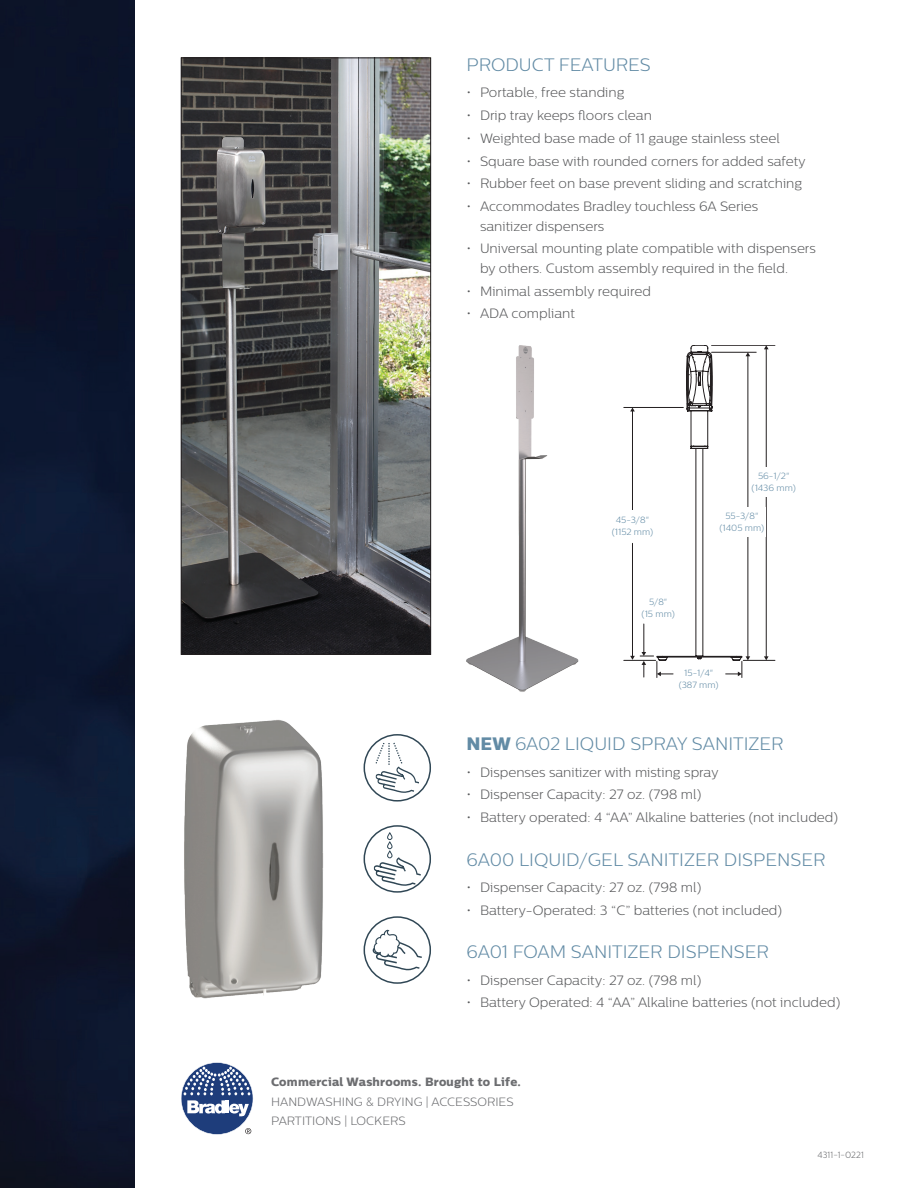
<style>
.page{position:relative;width:918px;height:1188px;background:#fff}
.page>*{position:absolute;margin:0;border:0;box-sizing:border-box;transform-origin:0 0}
.subhead{font:300 18px "Centrale Sans";color:#628ba5}
.t1{font:300 13.5px/19.5px "Centrale Sans";color:#57585a}
.product_lines{font:300 12px/19.5px "Centrale Sans";color:#6c6d70}
.uvp_statement{font:12px "Centrale Sans X Bold";letter-spacing:.02em;color:#6c6d70}
.dims{font:300 9px/12px "Centrale Sans";color:#628ba5;text-align:center}
.lit_number{font:300 9px "Centrale Sans";color:#6c6d70}
.s1{font-family:"Centrale Sans X Bold";font-weight:400}
</style>
<div class="page">
<img style="left:0;top:0;width:135px;height:1188px">
<img style="left:184px;top:720px;width:139px;height:279px">
<svg style="left:181px;top:1062px;width:72px;height:73px"></svg>
<hr style="left:624px;top:660px;width:32px;height:1px;background:#231f20">
<hr style="left:624px;top:407px;width:59px;height:1px;background:#231f20">
<hr style="left:766px;top:349px;width:1px;height:124px;background:#231f20">
<svg style="left:764px;top:346px;width:5px;height:3px"></svg>
<hr style="left:766px;top:492px;width:1px;height:165px;background:#231f20">
<svg style="left:764px;top:656px;width:5px;height:4px"></svg>
<hr style="left:743px;top:660px;width:32px;height:1px;background:#231f20">
<hr style="left:712px;top:345px;width:63px;height:1px;background:#231f20">
<hr style="left:712px;top:352px;width:44px;height:1px;background:#231f20">
<svg style="left:630px;top:345px;width:120px;height:333px"></svg>
<div style="left:601px;top:511px;width:63px;height:30px;background:#fff"></div>
<div style="left:718px;top:507px;width:48px;height:29px;background:#fff"></div>
<div style="left:638px;top:595px;width:40px;height:26px;background:#fff"></div>
<div style="left:750px;top:467px;width:47px;height:29px;background:#fff"></div>
<div style="left:678px;top:665px;width:42px;height:27px;background:#fff"></div>
<img style="left:183px;top:60px;width:246px;height:593px">
<div style="left:181px;top:58px;width:250px;height:597px;border:1px solid #231f20"></div>
<img style="left:466px;top:345px;width:113px;height:347px">
<svg style="left:375px;top:743px;width:44px;height:50px"></svg>
<div style="left:364px;top:734px;width:67px;height:68px;border:2px solid #304755;border-radius:50%"></div>
<svg style="left:374px;top:857px;width:47px;height:29px"></svg>
<div style="left:387px;top:851px;width:6px;height:7px;border:1px solid #304755;border-radius:2px"></div>
<div style="left:387px;top:841px;width:6px;height:8px;border:1px solid #304755;border-radius:2px"></div>
<div style="left:387px;top:832px;width:6px;height:8px;border:1px solid #304755;border-radius:2px"></div>
<div style="left:364px;top:825px;width:67px;height:68px;border:2px solid #304755;border-radius:50%"></div>
<svg style="left:373px;top:930px;width:49px;height:40px"></svg>
<div style="left:364px;top:916px;width:67px;height:68px;border:2px solid #304755;border-radius:50%"></div>
<p class="subhead" style="left:466px;top:55px;width:186px">PRODUCT FEATURES</p>
<p class="t1" style="left:466px;top:83px;width:159px">• Portable, free standing</p>
<p class="t1" style="left:466px;top:105px;width:187px">• Drip tray keeps floors clean</p>
<p class="t1" style="left:466px;top:128px;width:315px">• Weighted base made of 11 gauge stainless steel</p>
<p class="t1" style="left:466px;top:151px;width:341px">• Square base with rounded corners for added safety</p>
<p class="t1" style="left:466px;top:174px;width:337px">• Rubber feet on base prevent sliding and scratching</p>
<p class="t1" style="left:480px;top:196px;width:280px;text-indent:-14px">• Accommodates Bradley touchless 6A Series sanitizer dispensers</p>
<p class="t1" style="left:480px;top:239px;width:337px;text-indent:-14px">• Universal mounting plate compatible with dispensers by others. Custom assembly required in the field.</p>
<p class="t1" style="left:466px;top:281px;width:186px">• Minimal assembly required</p>
<p class="t1" style="left:466px;top:304px;width:110px">• ADA compliant</p>
<p class="dims" style="left:752px;top:470px;width:46px">56-1/2" (1436 mm)</p>
<p class="dims" style="left:612px;top:514px;width:43px">45-3/8" (1152 mm)</p>
<p class="dims" style="left:720px;top:510px;width:46px">55-3/8" (1405 mm)</p>
<p class="dims" style="left:642px;top:596px;width:35px">5/8"<br>(15 mm)</p>
<p class="dims" style="left:679px;top:666px;width:41px">15-1/4" (387 mm)</p>
<p class="subhead" style="left:466px;top:734px;width:319px"><span class="s1">NEW</span> 6A02 LIQUID SPRAY SANITIZER</p>
<p class="t1" style="left:466px;top:762px;width:254px">• Dispenses sanitizer with misting spray</p>
<p class="t1" style="left:466px;top:785px;width:236px">• Dispenser Capacity: 27 oz. (798 ml)</p>
<p class="t1" style="left:466px;top:807px;width:373px">• Battery operated: 4 “AA” Alkaline batteries (not included)</p>
<p class="subhead" style="left:466px;top:849px;width:360px">6A00 LIQUID/GEL SANITIZER DISPENSER</p>
<p class="t1" style="left:466px;top:877px;width:236px">• Dispenser Capacity: 27 oz. (798 ml)</p>
<p class="t1" style="left:466px;top:900px;width:317px">• Battery-Operated: 3 “C” batteries (not included)</p>
<p class="subhead" style="left:466px;top:942px;width:304px">6A01 FOAM SANITIZER DISPENSER</p>
<p class="t1" style="left:466px;top:970px;width:236px">• Dispenser Capacity: 27 oz. (798 ml)</p>
<p class="t1" style="left:466px;top:993px;width:375px">• Battery Operated: 4 “AA” Alkaline batteries (not included)</p>
<p class="uvp_statement" style="left:271px;top:1075px;width:251px">Commercial Washrooms. Brought to Life.</p>
<p class="product_lines" style="left:271px;top:1092px;width:244px">HANDWASHING &amp; DRYING | ACCESSORIES<br>PARTITIONS | LOCKERS</p>
<p class="lit_number" style="left:817px;top:1150px;width:48px">4311-1-0221</p>
</div>
